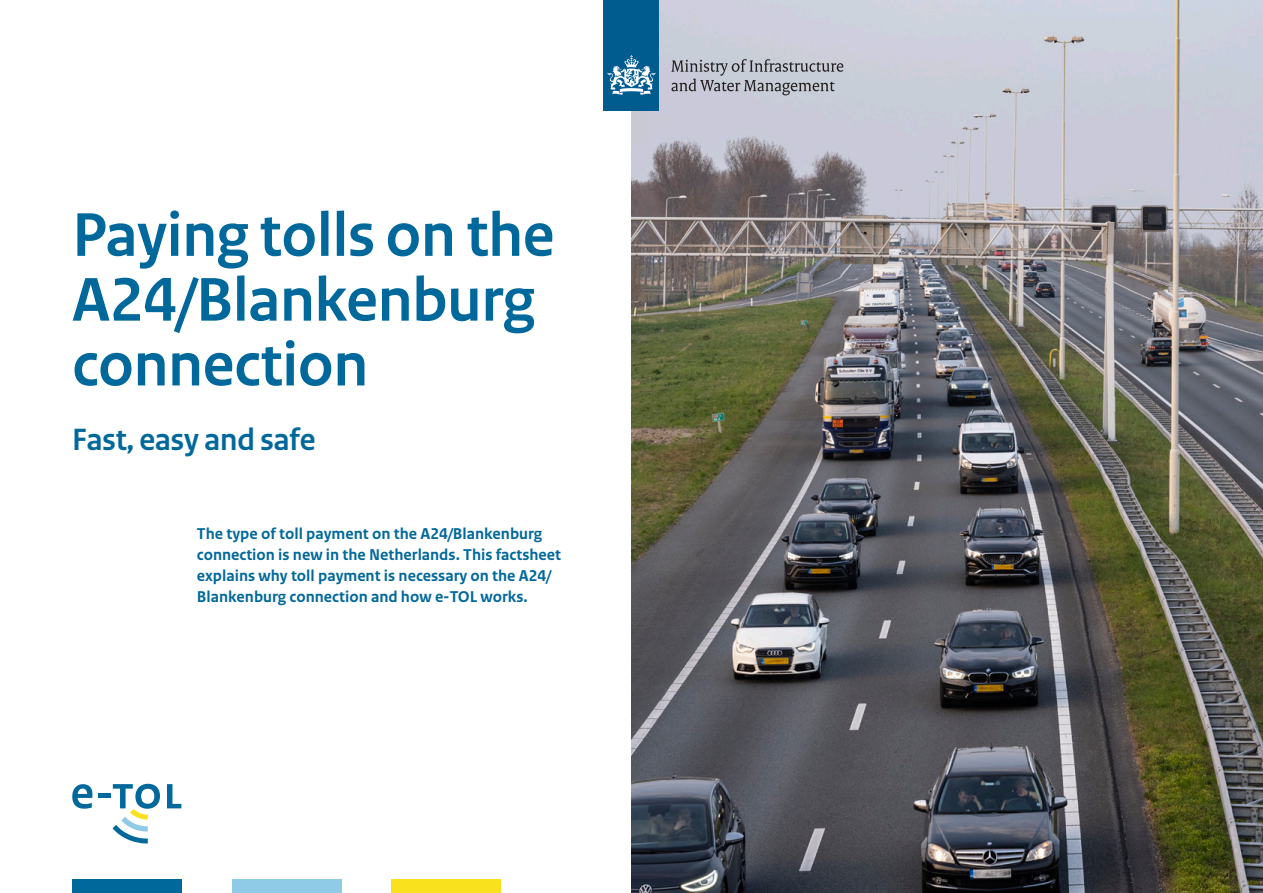
<style>
.page{position:relative;width:1263px;height:893px;background:#fff}
.page>*{position:absolute;margin:0;border:0;box-sizing:border-box;transform-origin:0 0}
.H1_Titel{font:700 64.8px/64.8px "Rijksoverheid Sans Heading";color:#01689b}
.Subtitel{font:700 32.4px "Rijksoverheid Sans Heading";color:#01689b}
.Inleiding{font:700 16.5px/21px "Rijksoverheid Sans Text";color:#01689b}
</style>
<div class="page">
<img style="left:631px;top:0;width:632px;height:893px">
<div style="left:392px;top:879px;width:109px;height:14px;background:#f9e11e"></div>
<div style="left:72px;top:879px;width:109px;height:14px;background:#01689b"></div>
<div style="left:232px;top:879px;width:109px;height:14px;background:#8fcae7"></div>
<svg style="left:72px;top:784px;width:20px;height:25px"></svg>
<div style="left:98px;top:793px;width:12px;height:5px;background:#01689b"></div>
<svg style="left:167px;top:784px;width:14px;height:24px"></svg>
<svg style="left:113px;top:784px;width:47px;height:59px"></svg>
<div style="left:604px;top:0;width:55px;height:111px;background:#005b8f"></div>
<svg style="left:607px;top:55px;width:48px;height:40px"></svg>
<svg style="left:671px;top:59px;width:172px;height:36px;background:#a9acb6"></svg>
<h1 class="H1_Titel" style="left:72px;top:204px;width:484px">Paying tolls on the<br>A24/Blankenburg connection</h1>
<p class="Subtitel" style="left:72px;top:421px;width:245px">Fast, easy and safe</p>
<p class="Inleiding" style="left:197px;top:524px;width:366px">The type of toll payment on the A24/Blankenburg connection is new in the Netherlands. This factsheet explains why toll payment is necessary on the A24/ Blankenburg connection and how e-TOL works.</p>
</div>
